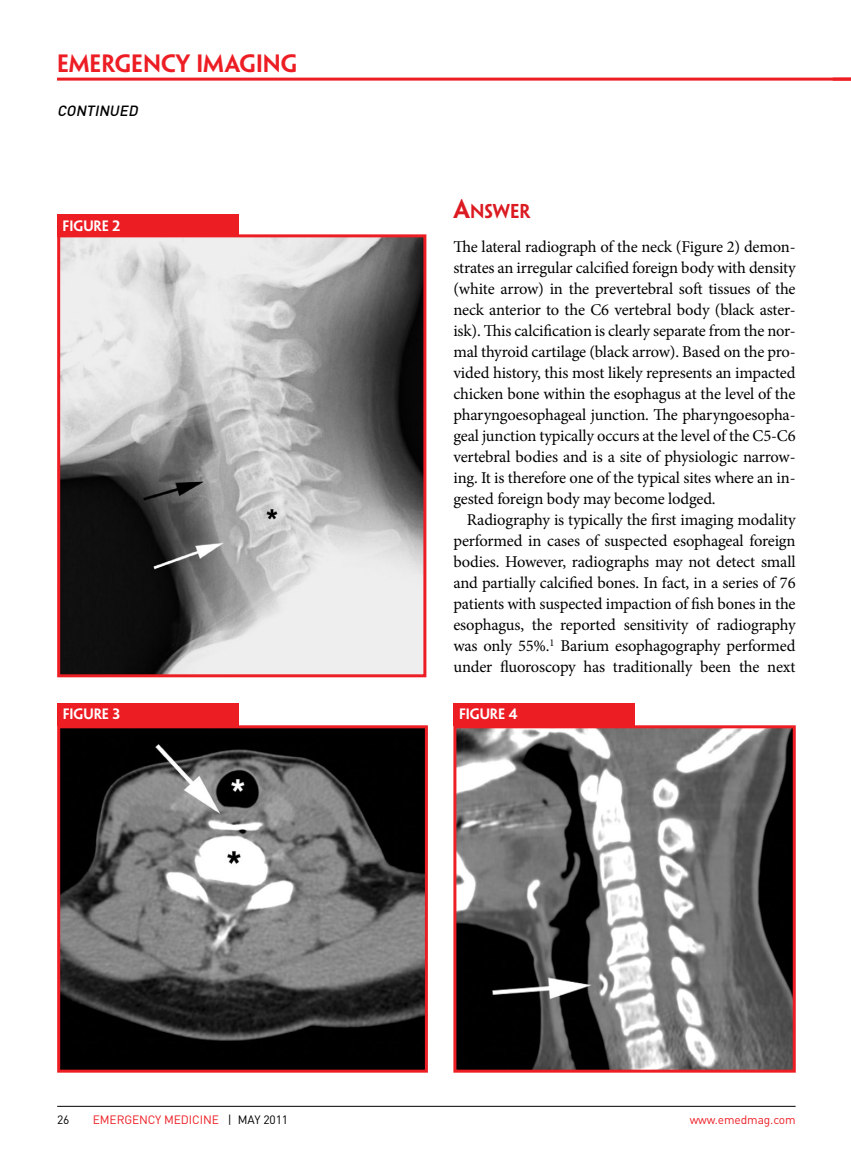
<style>
.page{position:relative;width:851px;height:1161px;background:#fff}
.page>*{position:absolute;margin:0;border:0;box-sizing:border-box;transform-origin:0 0}
.t1{font:600 22.5px "Penumbra Sans Std";color:#ed1d24}
.t2{font:600 18px "Penumbra Sans Std";color:#db1a21}
.body_no_indent{font:16.5px/21px "Minion Pro";letter-spacing:-.01em;color:#000;text-align:justify}
.body{font:16.5px/21px "Minion Pro";letter-spacing:-.01em;color:#000;text-align:justify}
.question{font:italic 500 14.7px "DIN";color:#000}
.ref{font:600 13.5px "Penumbra Sans Std";letter-spacing:-.005em;color:#fff}
.t3{font:12px "DIN";letter-spacing:-.01em;color:#ed1d24}
.t4{font:12px "DIN";color:#000}
.s1{font-size:24px}
.s2{color:#000}
</style>
<div class="page">
<hr style="left:57px;top:1106px;width:738px;height:1px;background:#000">
<hr style="left:57px;top:78px;width:793px;height:3px;background:#ed1d24">
<img style="left:61px;top:238px;width:361px;height:435px">
<div style="left:57px;top:234px;width:369px;height:443px;border:3px solid #ed1d24"></div>
<div style="left:57px;top:214px;width:181px;height:23px;background:#ed1d24"></div>
<img style="left:61px;top:729px;width:363px;height:340px">
<div style="left:57px;top:725px;width:371px;height:348px;border:3px solid #ed1d24"></div>
<div style="left:57px;top:703px;width:181px;height:22px;background:#ed1d24"></div>
<img style="left:457px;top:729px;width:334px;height:340px">
<div style="left:453px;top:725px;width:342px;height:348px;border:3px solid #ed1d24"></div>
<div style="left:453px;top:703px;width:181px;height:22px;background:#ed1d24"></div>
<p class="t1" style="left:57px;top:49px;width:242px">EMERGENCY IMAGING</p>
<p class="question" style="left:57px;top:101px;width:85px">CONTINUED</p>
<p class="ref" style="left:63px;top:217px;width:59px">FIGURE 2</p>
<p class="t2" style="left:453px;top:200px;width:79px"><span class="s1">A</span>NSWER</p>
<p class="body_no_indent" style="left:453px;top:236px;width:344px">The lateral radiograph of the neck (Figure 2) demon&shy;strates an irregular calcified foreign body with density (white arrow) in the prevertebral soft tissues of the neck anterior to the C6 vertebral body (black aster&shy;isk). This calcification is clearly separate from the nor&shy;mal thyroid cartilage (black arrow). Based on the pro&shy;vided history, this most likely represents an impacted chicken bone within the esophagus at the level of the pharyngoesophageal junction. The pharyngoesopha&shy;geal junction typically occurs at the level of the C5-C6 vertebral bodies and is a site of physiologic narrow&shy;ing. It is therefore one of the typical sites where an in&shy;gested foreign body may become lodged.</p>
<p class="body" style="left:453px;top:509px;width:344px;text-indent:14px">Radiography is typically the first imaging modality performed in cases of suspected esophageal foreign bodies. However, radiographs may not detect small and partially calcified bones. In fact, in a series of 76 patients with suspected impaction of fish bones in the esophagus, the reported sensitivity of radiography was only 55%.<sup>1</sup> Barium esophagography performed under fluoroscopy has traditionally been the next</p>
<p class="ref" style="left:63px;top:706px;width:59px">FIGURE 3</p>
<p class="ref" style="left:459px;top:706px;width:60px">FIGURE 4</p>
<p class="t4" style="left:57px;top:1112px;width:14px">26</p>
<p class="t3" style="left:93px;top:1112px;width:197px">EMERGENCY MEDICINE <span class="s2">| MAY 2011</span></p>
<p class="t3" style="left:689px;top:1112px;width:108px">www.emedmag.com</p>
</div>
